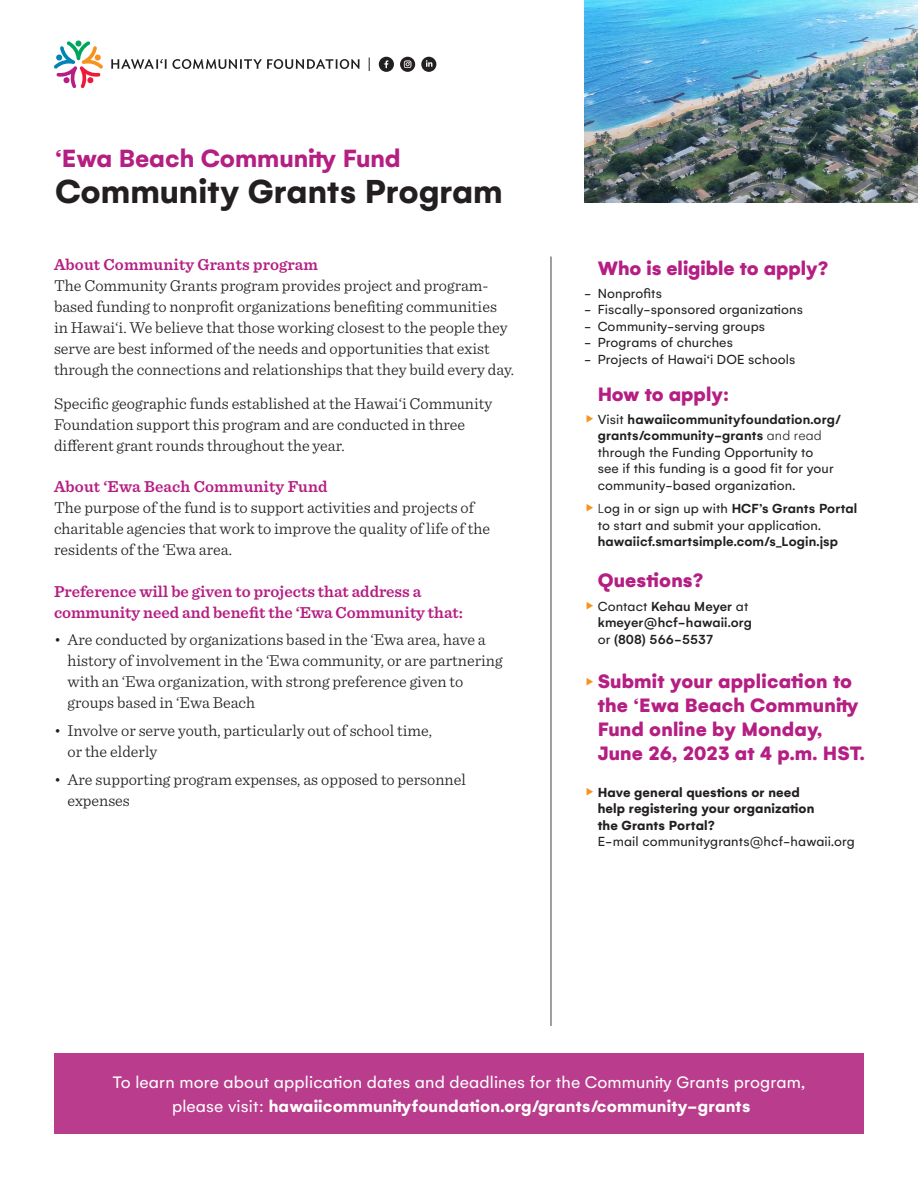
<style>
.page{position:relative;width:918px;height:1188px;background:#fff}
.page>*{position:absolute;margin:0;border:0;box-sizing:border-box;transform-origin:0 0}
.t1{font:700 36px "Gelion";color:#231f20}
.t2{font:700 27px "Gelion";color:#b51e83}
.t3{font:900 21px/24px "Gelion";letter-spacing:.01em;color:#b51e83}
.t4{font:18px/24px "Gelion";letter-spacing:.01em;color:#fff;text-align:center}
.t5{font:300 16.5px/21px "Sentinel";color:#231f20}
.t6{font:600 16.5px/21px "Sentinel";color:#b51e83}
.t7{font:14.25px "Gelion";letter-spacing:.01em;color:#231f20}
.t8{font:600 14.25px/16.5px "Gelion";letter-spacing:.01em;color:#231f20}
.t9{font:700 14.25px/16.5px "Gelion";letter-spacing:.01em;color:#231f20}
.t10{font:500 14.25px/16.5px "Gelion";letter-spacing:.01em;color:#231f20}
.s1{font-weight:600;color:#b51e83}
.s2{font-weight:400}
.s3{font-weight:300}
.s4{font-weight:700}
</style>
<div class="page">
<div style="left:54px;top:1053px;width:810px;height:81px;background:#ba3c8c"></div>
<img style="left:584px;top:0;width:334px;height:202px">
<svg style="left:369px;top:58px;width:1px;height:13px"></svg>
<svg style="left:379px;top:57px;width:15px;height:15px"></svg>
<svg style="left:421px;top:57px;width:15px;height:15px"></svg>
<svg style="left:400px;top:57px;width:15px;height:15px"></svg>
<hr style="left:551px;top:257px;width:1px;height:769px;background:#404042">
<svg style="left:54px;top:41px;width:49px;height:47px"></svg>
<svg style="left:111px;top:59px;width:249px;height:10px"></svg>
<p class="t2" style="left:55px;top:141px;width:347px">‘Ewa Beach Community Fund</p>
<p class="t1" style="left:55px;top:168px;width:449px">Community Grants Program</p>
<p class="t5" style="left:54px;top:253px;width:462px"><span class="s1">About Community Grants program<br></span>The Community Grants program provides project and program&shy;based funding to nonprofit organizations benefiting communities in Hawai‘i. We believe that those working closest to the people they serve are best informed of the needs and opportunities that exist through the connections and relationships that they build every day.</p>
<p class="t5" style="left:54px;top:392px;width:440px">Specific geographic funds established at the Hawai‘i Community<br>Foundation support this program and are conducted in three different grant rounds throughout the year.</p>
<p class="t6" style="left:54px;top:476px;width:275px">About ‘Ewa Beach Community Fund</p>
<p class="t5" style="left:54px;top:496px;width:438px">The purpose of the fund is to support activities and projects of charitable agencies that work to improve the quality of life of the residents of the ‘Ewa area.</p>
<p class="t6" style="left:54px;top:580px;width:411px">Preference will be given to projects that address a community need and benefit the ‘Ewa Community that:</p>
<p class="t5" style="left:67px;top:628px;width:437px;text-indent:-13px">• Are conducted by organizations based in the ‘Ewa area, have a history of involvement in the ‘Ewa community, or are partnering with an ‘Ewa organization, with strong preference given to groups based in ‘Ewa Beach</p>
<p class="t5" style="left:67px;top:719px;width:366px;text-indent:-13px">• Involve or serve youth, particularly out of school time, or the elderly</p>
<p class="t5" style="left:67px;top:768px;width:400px;text-indent:-13px">• Are supporting program expenses, as opposed to personnel expenses</p>
<p class="t3" style="left:598px;top:256px;width:232px">Who is eligible to apply?</p>
<p class="t7" style="left:584px;top:285px;width:79px">- Nonprofits</p>
<p class="t7" style="left:584px;top:301px;width:220px">- Fiscally-sponsored organizations</p>
<p class="t7" style="left:584px;top:318px;width:182px">- Community-serving groups</p>
<p class="t7" style="left:584px;top:334px;width:150px">- Programs of churches</p>
<p class="t7" style="left:584px;top:351px;width:213px">- Projects of Hawai‘i DOE schools</p>
<p class="t3" style="left:598px;top:382px;width:133px">How to apply:</p>
<p class="t8" style="left:598px;top:411px;width:245px"><span class="s2">Visit</span> hawaiicommunityfoundation.org/</p>
<p class="t8" style="left:598px;top:427px;width:225px">grants/community-grants <span class="s3">and read</span></p>
<p class="t7" style="left:598px;top:444px;width:217px">through the Funding Opportunity to</p>
<p class="t7" style="left:598px;top:460px;width:237px">see if this funding is a good fit for your</p>
<p class="t7" style="left:598px;top:477px;width:199px">community-based organization.</p>
<p class="t8" style="left:598px;top:500px;width:261px"><span class="s3">L</span><span class="s2">og in or sign up with</span> HCF’s Grants Portal <span class="s2">to start and submit your application. </span>hawaiicf.smartsimple.com/s_Login.jsp</p>
<p class="t3" style="left:598px;top:568px;width:107px">Questions?</p>
<p class="t10" style="left:598px;top:598px;width:156px"><span class="s2">Contact</span> Kehau Meyer <span class="s2">at </span>kmeyer@hcf-hawaii.org <span class="s2">or</span> (808) 566-5537</p>
<p class="t3" style="left:598px;top:669px;width:269px">Submit your application to the ‘Ewa Beach Community<br>Fund online by Monday,<br>June 26, 2023 at 4 p.m. HST.</p>
<p class="t9" style="left:598px;top:784px;width:258px">Have general questions or need<br>help registering your organization<br>the Grants Portal?<br><span class="s2">E-mail communitygrants@hcf-hawaii.org</span></p>
<p class="t4" style="left:113px;top:1069px;width:694px">To learn more about application dates and deadlines for the Community Grants program, please visit: <span class="s4">hawaiicommunityfoundation.org/grants/community-grants</span></p>
</div>
